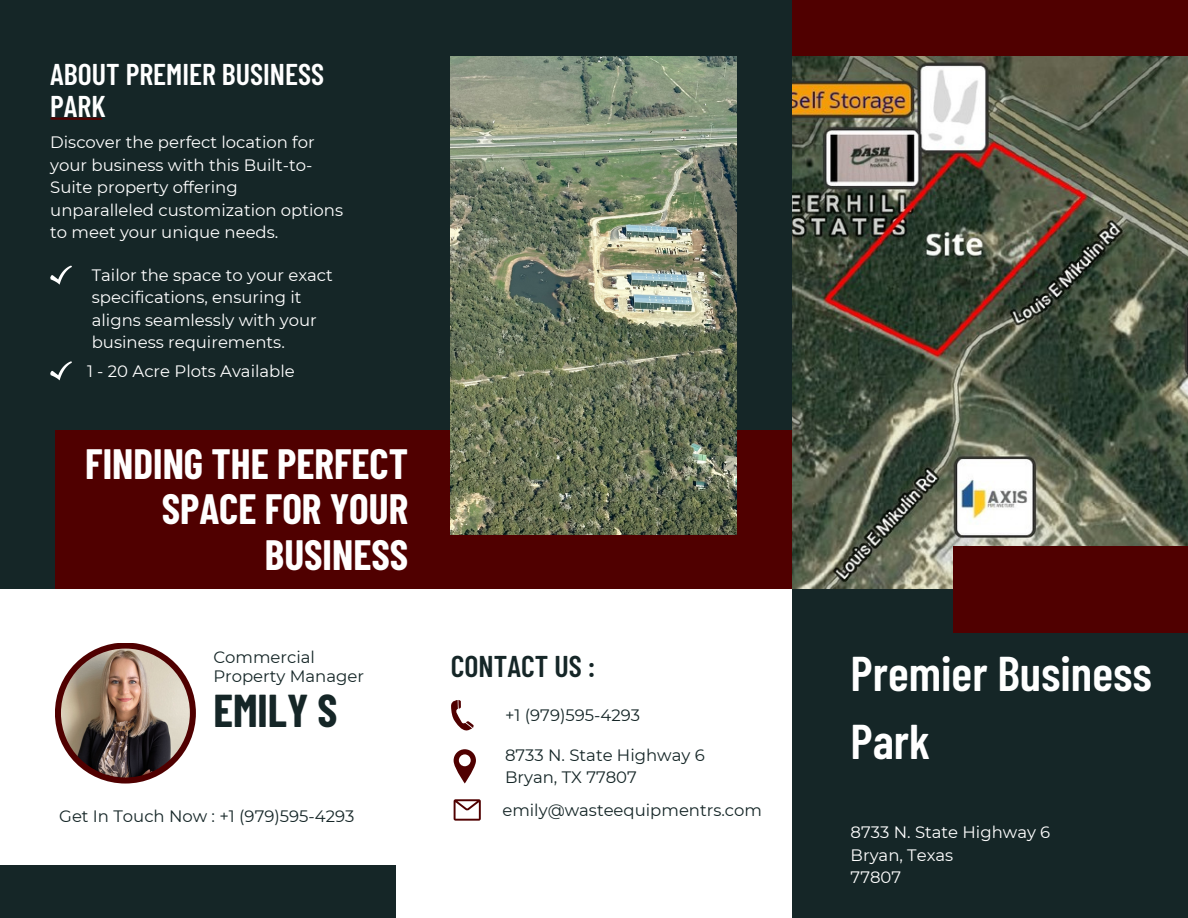
<style>
.page{position:relative;width:1188px;height:918px;background:#fff}
.page>*{position:absolute;margin:0;border:0;box-sizing:border-box;transform-origin:0 0}
.t1{font:600 48.6px "Barlow Condensed";color:#fff}
.t2{font:700 45px "Barlow Condensed";color:#152627}
.t3{font:700 41.4px/45.5px "Barlow Condensed";color:#fff;text-align:right}
.t4{font:600 30px/32.7px "Barlow Condensed";color:#fff}
.t5{font:600 30px "Barlow Condensed";color:#152627}
.t6{font:16.5px/22.5px "Montserrat";color:#fff}
.t7{font:16.5px/19.2px "Montserrat";color:#152627}
</style>
<div class="page">
<div style="left:792px;top:0;width:396px;height:56px;background:#500000"></div>
<img style="left:792px;top:56px;width:396px;height:532px">
<div style="left:0;top:0;width:792px;height:588px;background:#152627"></div>
<div style="left:55px;top:430px;width:737px;height:159px;background:#500000"></div>
<img style="left:451px;top:56px;width:286px;height:478px">
<div style="left:792px;top:589px;width:396px;height:329px;background:#152627"></div>
<div style="left:953px;top:546px;width:235px;height:86px;background:#500000"></div>
<svg style="left:451px;top:700px;width:22px;height:31px"></svg>
<svg style="left:454px;top:749px;width:22px;height:35px"></svg>
<svg style="left:454px;top:799px;width:27px;height:22px"></svg>
<hr style="left:51px;top:117px;width:50px;height:3px;background:#500000">
<svg style="left:50px;top:266px;width:22px;height:19px"></svg>
<svg style="left:50px;top:361px;width:22px;height:19px"></svg>
<svg style="left:55px;top:643px;width:141px;height:141px;background:#580d0c"></svg>
<img style="left:61px;top:649px;width:129px;height:128px;border-radius:50%">
<div style="left:0;top:865px;width:396px;height:53px;background:#152627"></div>
<p class="t4" style="left:50px;top:56px;width:275px">ABOUT PREMIER BUSINESS<br>PARK</p>
<p class="t6" style="left:50px;top:131px;width:294px">Discover the perfect location for your business with this Built-to-<br>Suite property offering unparalleled customization options to meet your unique needs.</p>
<p class="t6" style="left:92px;top:264px;width:243px">Tailor the space to your exact specifications, ensuring it aligns seamlessly with your business requirements.</p>
<p class="t6" style="left:87px;top:359px;width:209px">1 - 20 Acre Plots Available</p>
<p class="t3" style="left:85px;top:440px;width:324px">FINDING THE PERFECT<br>SPACE FOR YOUR<br>BUSINESS</p>
<p class="t7" style="left:213px;top:647px;width:152px">Commercial<br>Property Manager</p>
<p class="t2" style="left:213px;top:682px;width:126px">EMILY S</p>
<p class="t7" style="left:59px;top:806px;width:297px">Get In Touch Now : +1 (979)595-4293</p>
<p class="t5" style="left:451px;top:647px;width:146px">CONTACT US :</p>
<p class="t7" style="left:505px;top:705px;width:137px">+1 (979)595-4293</p>
<p class="t7" style="left:505px;top:745px;width:201px">8733 N. State Highway 6</p>
<p class="t7" style="left:505px;top:768px;width:133px">Bryan, TX 77807</p>
<p class="t7" style="left:502px;top:801px;width:261px">emily@wasteequipmentrs.com</p>
<p class="t1" style="left:851px;top:642px;width:303px">Premier Business</p>
<p class="t1" style="left:851px;top:710px;width:81px">Park</p>
<p class="t6" style="left:851px;top:821px;width:201px">8733 N. State Highway 6</p>
<p class="t6" style="left:851px;top:844px;width:104px">Bryan, Texas</p>
<p class="t6" style="left:851px;top:866px;width:52px">77807</p>
</div>
